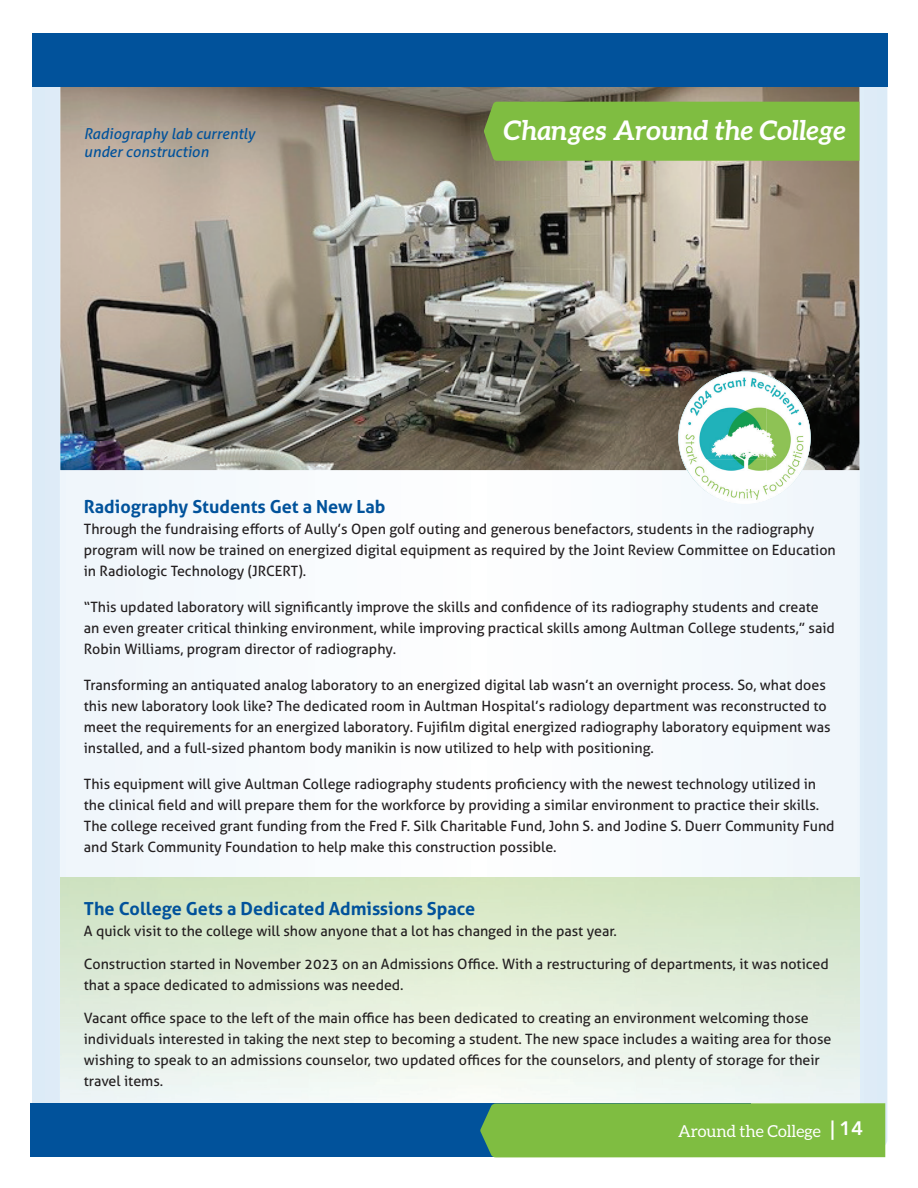
<style>
.page{position:relative;width:918px;height:1188px;background:#fff}
.page>*{position:absolute;margin:0;border:0;box-sizing:border-box;transform-origin:0 0}
.t1{font:italic 700 27px "Aleo";color:#fff}
.t2{font:700 18px "Aller";color:#01529b}
.t3{font:16.5px "Aleo";color:#fff}
.t4{font:italic 15px/18px "Aller";color:#01529b}
.t5{font:14.25px/21px "Aller";color:#231f20}
.s1{font-family:"Avenir Next LT Pro";font-weight:600;font-size:19.35px}
</style>
<div class="page">
<svg style="left:859px;top:87px;width:28px;height:1061px;background:#dae6ee"></svg>
<div style="left:32px;top:87px;width:28px;height:1017px;background:#dcebf7"></div>
<div style="left:479px;top:470px;width:380px;height:407px;background:#f6fafd"></div>
<div style="left:60px;top:470px;width:419px;height:407px;background:#f6fafd"></div>
<img style="left:60px;top:877px;width:799px;height:227px">
<img style="left:60px;top:87px;width:799px;height:383px">
<div style="left:32px;top:34px;width:855px;height:53px;background:#01529b"></div>
<div style="left:484px;top:102px;width:375px;height:59px;background:#7fbd41"></div>
<img style="left:678px;top:372px;width:89px;height:88px">
<img style="left:767px;top:375px;width:44px;height:125px">
<img style="left:682px;top:460px;width:85px;height:44px">
<div style="left:30px;top:1104px;width:721px;height:53px;background:#01529b"></div>
<div style="left:479px;top:1103px;width:406px;height:54px;background:#7fbd41"></div>
<p class="t4" style="left:84px;top:125px;width:173px">Radiography lab currently under construction</p>
<h1 class="t1" style="left:503px;top:115px;width:344px">Changes Around the College</h1>
<p class="t2" style="left:84px;top:495px;width:303px">Radiography Students Get a New Lab</p>
<p class="t5" style="left:84px;top:518px;width:754px">Through the fundraising efforts of Aully’s Open golf outing and generous benefactors, students in the radiography program will now be trained on energized digital equipment as required by the Joint Review Committee on Education in Radiologic Technology (JRCERT).</p>
<p class="t5" style="left:84px;top:596px;width:753px">“This updated laboratory will significantly improve the skills and confidence of its radiography students and create an even greater critical thinking environment, while improving practical skills among Aultman College students,” said<br>Robin Williams, program director of radiography.</p>
<p class="t5" style="left:84px;top:674px;width:748px">Transforming an antiquated analog laboratory to an energized digital lab wasn’t an overnight process. So, what does this new laboratory look like? The dedicated room in Aultman Hospital’s radiology department was reconstructed to meet the requirements for an energized laboratory. Fujifilm digital energized radiography laboratory equipment was installed, and a full-sized phantom body manikin is now utilized to help with positioning.</p>
<p class="t5" style="left:84px;top:773px;width:752px">This equipment will give Aultman College radiography students proficiency with the newest technology utilized in the clinical field and will prepare them for the workforce by providing a similar environment to practice their skills.<br>The college received grant funding from the Fred F. Silk Charitable Fund, John S. and Jodine S. Duerr Community Fund and Stark Community Foundation to help make this construction possible.</p>
<p class="t2" style="left:84px;top:898px;width:393px">The College Gets a Dedicated Admissions Space</p>
<p class="t5" style="left:84px;top:921px;width:535px">A quick visit to the college will show anyone that a lot has changed in the past year.</p>
<p class="t5" style="left:84px;top:954px;width:746px">Construction started in November 2023 on an Admissions Office. With a restructuring of departments, it was noticed that a space dedicated to admissions was needed.</p>
<p class="t5" style="left:84px;top:1008px;width:749px">Vacant office space to the left of the main office has been dedicated to creating an environment welcoming those individuals interested in taking the next step to becoming a student. The new space includes a waiting area for those wishing to speak to an admissions counselor, two updated offices for the counselors, and plenty of storage for their travel items.</p>
<p class="t3" style="left:678px;top:1122px;width:187px">Around the College <span class="s1">| 14</span></p>
</div>
